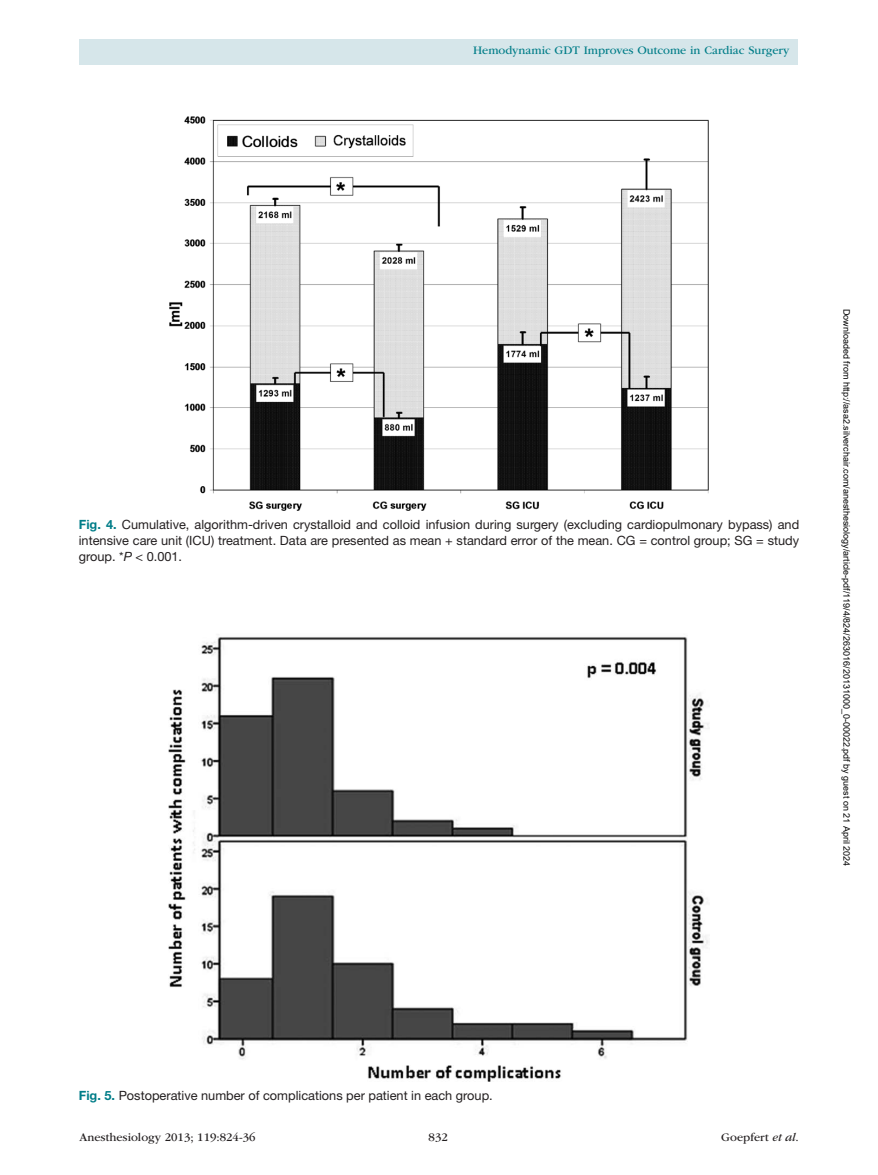
<style>
.page{position:relative;width:878px;height:1175px;background:#fff}
.page>*{position:absolute;margin:0;border:0;box-sizing:border-box;transform-origin:0 0}
.t1{font:12.75px/15.8px "Helvetica Neue LT Std";color:#231f20;text-align:justify}
.t2{font:12px "ITC Garamond Std";color:#231f20}
.t3{font:12px "ITC Garamond Std";color:#007d88}
.t4{font:9px "Arial";color:#000}
.s1{font-weight:700;color:#007d88}
.s2{font-style:italic}
</style>
<div class="page">
<div style="left:79px;top:39px;width:718px;height:25px;background:#d6e6ea"></div>
<img style="left:169px;top:116px;width:540px;height:395px">
<img style="left:169px;top:637px;width:540px;height:445px">
<p class="t3" style="left:473px;top:44px;width:318px">Hemodynamic GDT Improves Outcome in Cardiac Surgery</p>
<p class="t1" style="left:79px;top:517px;width:722px"><span class="s1">Fig. 4.</span> Cumulative, algorithm-driven crystalloid and colloid infusion during surgery (excluding cardiopulmonary bypass) and intensive care unit (ICU) treatment. Data are presented as mean + standard error of the mean. CG = control group; SG = study group. *<span class="s2">P</span> &lt; 0.001.</p>
<p class="t4" style="left:850px;top:309px;width:559px;rotate:90deg">Downloaded from http://asa2.silverchair.com/anesthesiology/article-pdf/119/4/824/263016/20131000_0-00022.pdf by guest on 21 April 2024</p>
<p class="t1" style="left:79px;top:1087px;width:415px"><span class="s1">Fig. 5.</span> Postoperative number of complications per patient in each group.</p>
<p class="t2" style="left:80px;top:1130px;width:177px">Anesthesiology 2013; 119:824-36</p>
<p class="t2" style="left:428px;top:1130px;width:21px">832</p>
<p class="t2" style="left:721px;top:1130px;width:79px">Goepfert <span class="s2">et al</span>.</p>
</div>
